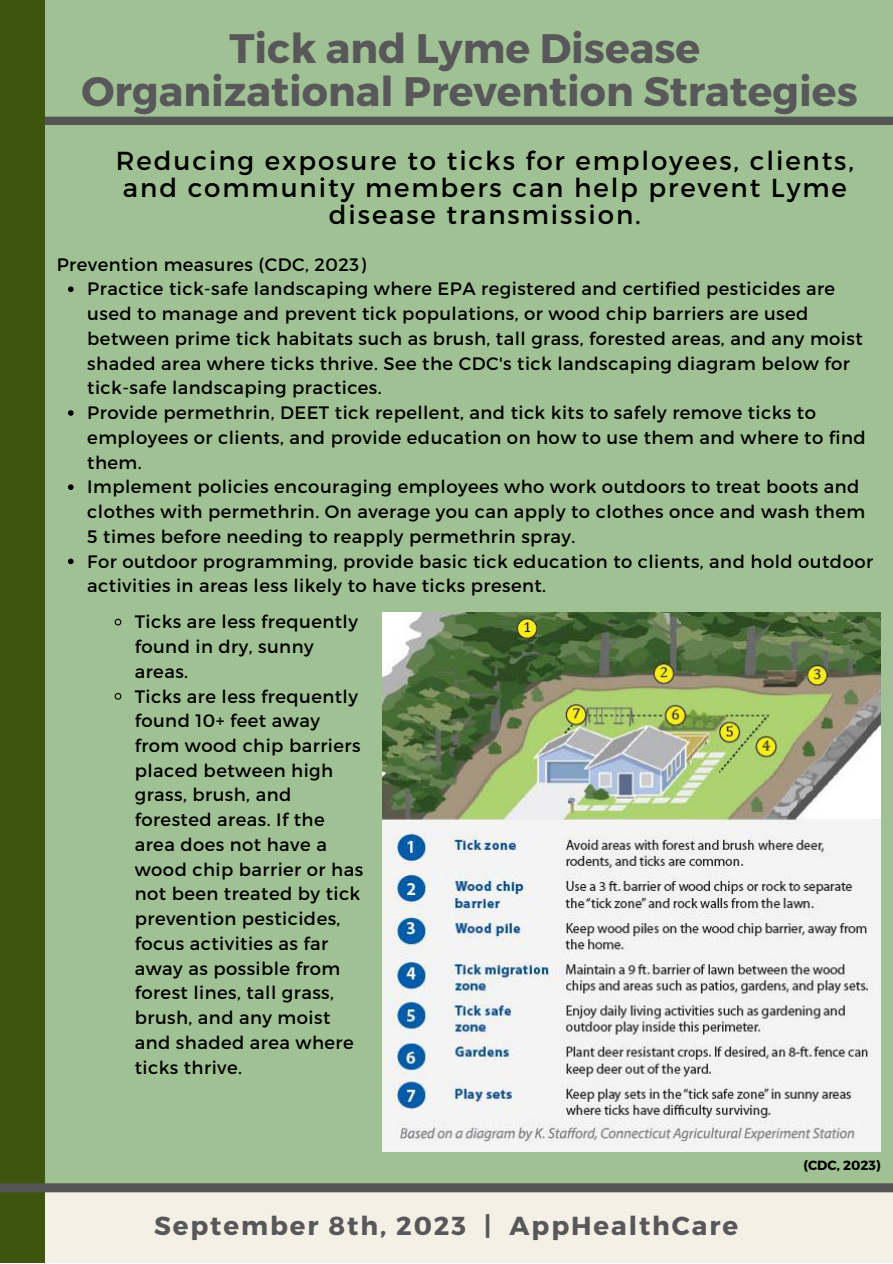
<style>
.page{position:relative;width:893px;height:1264px;background:#fff}
.page>*{position:absolute;margin:0;border:0;box-sizing:border-box;transform-origin:0 0}
.t1{font:700 41.1px "Montserrat";color:#58585a}
.t2{font:26.1px/27px "Montserrat";letter-spacing:.075em;color:#000;text-align:center}
.t3{font:700 26.1px "Montserrat";letter-spacing:.075em;color:#58585a}
.t4{font:18px/24.8px "Montserrat";letter-spacing:.025em;color:#000}
.t5{font:700 13.35px "Montserrat";color:#000}
</style>
<div class="page">
<div style="left:0;top:0;width:892px;height:1262px;background:#f5f0e6"></div>
<div style="left:44px;top:1px;width:848px;height:120px;background:#a0c193"></div>
<div style="left:44px;top:117px;width:848px;height:8px;background:#545454"></div>
<div style="left:32px;top:125px;width:860px;height:1063px;background:#a0c193"></div>
<div style="left:0;top:0;width:44px;height:1262px;background:#3d550c"></div>
<svg style="left:0;top:1183px;width:892px;height:9px;background:#565755"></svg>
<img style="left:382px;top:612px;width:498px;height:539px">
<svg style="left:68px;top:286px;width:6px;height:6px"></svg>
<svg style="left:68px;top:410px;width:6px;height:6px"></svg>
<svg style="left:68px;top:484px;width:6px;height:6px"></svg>
<svg style="left:68px;top:558px;width:6px;height:6px"></svg>
<svg style="left:114px;top:618px;width:8px;height:8px"></svg>
<svg style="left:114px;top:693px;width:8px;height:7px"></svg>
<p class="t1" style="left:229px;top:21px;width:472px">Tick and Lyme Disease</p>
<p class="t1" style="left:81px;top:65px;width:777px">Organizational Prevention Strategies</p>
<p class="t2" style="left:116px;top:145px;width:739px">Reducing exposure to ticks for employees, clients, and community members can help prevent Lyme disease transmission.</p>
<p class="t4" style="left:57px;top:251px;width:310px">Prevention measures (CDC, 2023)</p>
<p class="t4" style="left:87px;top:276px;width:776px">Practice tick-safe landscaping where EPA registered and certified pesticides are used to manage and prevent tick populations, or wood chip barriers are used between prime tick habitats such as brush, tall grass, forested areas, and any moist shaded area where ticks thrive. See the CDC's tick landscaping diagram below for tick-safe landscaping practices.</p>
<p class="t4" style="left:87px;top:399px;width:779px">Provide permethrin, DEET tick repellent, and tick kits to safely remove ticks to employees or clients, and provide education on how to use them and where to find them.</p>
<p class="t4" style="left:87px;top:473px;width:779px">Implement policies encouraging employees who work outdoors to treat boots and clothes with permethrin. On average you can apply to clothes once and wash them<br>5 times before needing to reapply permethrin spray.</p>
<p class="t4" style="left:87px;top:548px;width:787px">For outdoor programming, provide basic tick education to clients, and hold outdoor activities in areas less likely to have ticks present.</p>
<p class="t4" style="left:135px;top:608px;width:225px">Ticks are less frequently found in dry, sunny areas.</p>
<p class="t4" style="left:135px;top:682px;width:230px">Ticks are less frequently found 10+ feet away from wood chip barriers placed between high grass, brush, and forested areas. If the area does not have a wood chip barrier or has not been treated by tick prevention pesticides, focus activities as far away as possible from forest lines, tall grass, brush, and any moist and shaded area where ticks thrive.</p>
<p class="t3" style="left:154px;top:1208px;width:585px">September 8th, 2023 | AppHealthCare</p>
<p class="t5" style="left:803px;top:1156px;width:79px">(CDC, 2023)</p>
</div>
